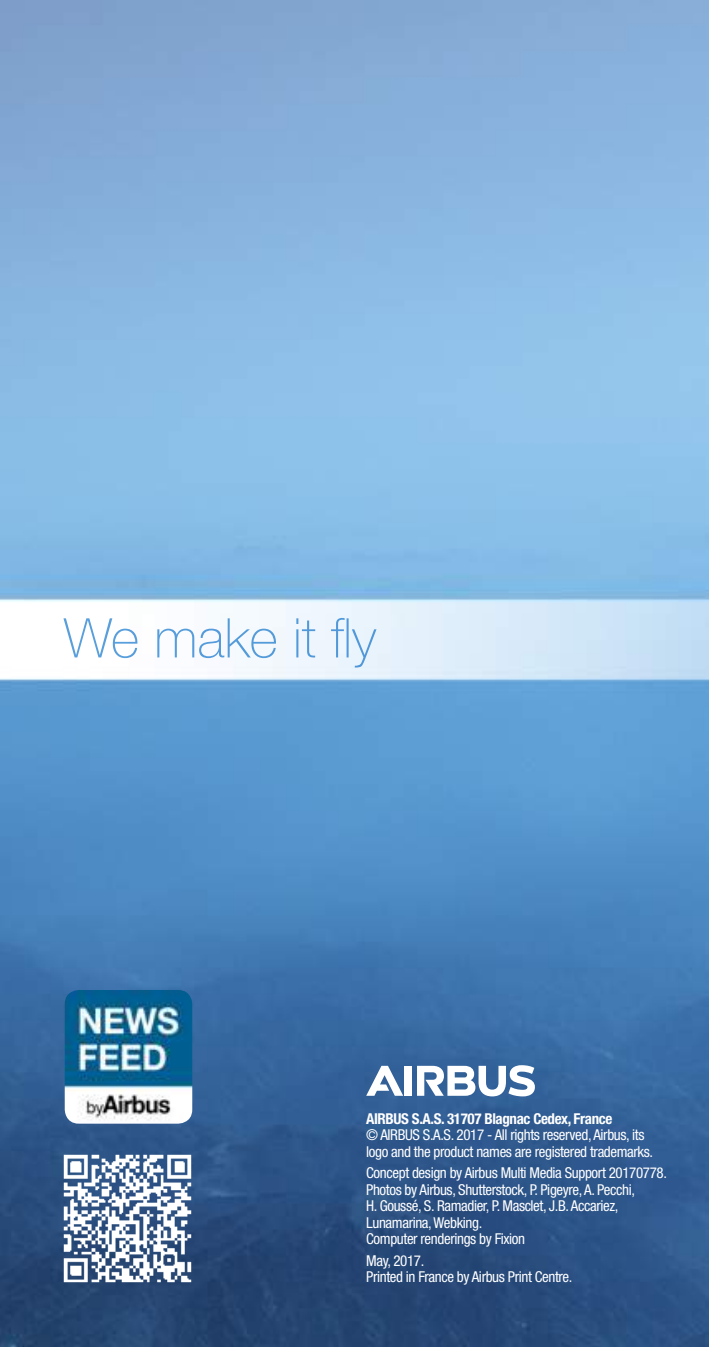
<style>
.page{position:relative;width:709px;height:1347px;background:#fff}
.page>*{position:absolute;margin:0;border:0;box-sizing:border-box;transform-origin:0 0}
.t1{font:100 54.75px "Helvetica Neue LT Std";color:#589fdb}
.t2{font:condensed 15px/16.5px "Helvetica Neue LT Std";letter-spacing:-.025em;color:#fff}
.t3{font:700 condensed 15px "Helvetica Neue LT Std";letter-spacing:-.025em;color:#fff}
</style>
<div class="page">
<img style="left:0;top:0;width:709px;height:1346px">
<svg style="left:324px;top:1015px;width:385px;height:331px;background:#2e578b"></svg>
<div style="left:405px;top:1065px;width:7px;height:30px;background:#fff"></div>
<svg style="left:366px;top:1065px;width:37px;height:30px"></svg>
<svg style="left:417px;top:1065px;width:118px;height:31px"></svg>
<img style="left:50px;top:1141px;width:154px;height:154px">
<img style="left:65px;top:990px;width:127px;height:133px">
<h1 class="t1" style="left:64px;top:606px;width:314px">We make it fly</h1>
<p class="t3" style="left:366px;top:1109px;width:248px">AIRBUS S.A.S. 31707 Blagnac Cedex, France</p>
<p class="t2" style="left:366px;top:1126px;width:288px">© AIRBUS S.A.S. 2017 - All rights reserved, Airbus, its logo and the product names are registered trademarks.</p>
<p class="t2" style="left:366px;top:1164px;width:302px">Concept design by Airbus Multi Media Support 20170778.<br>Photos by Airbus, Shutterstock, P. Pigeyre, A. Pecchi,<br>H. Goussé, S. Ramadier, P. Masclet, J.B. Accariez, Lunamarina, Webking.<br>Computer renderings by Fixion</p>
<p class="t2" style="left:366px;top:1251px;width:208px">May, 2017.<br>Printed in France by Airbus Print Centre.</p>
</div>
